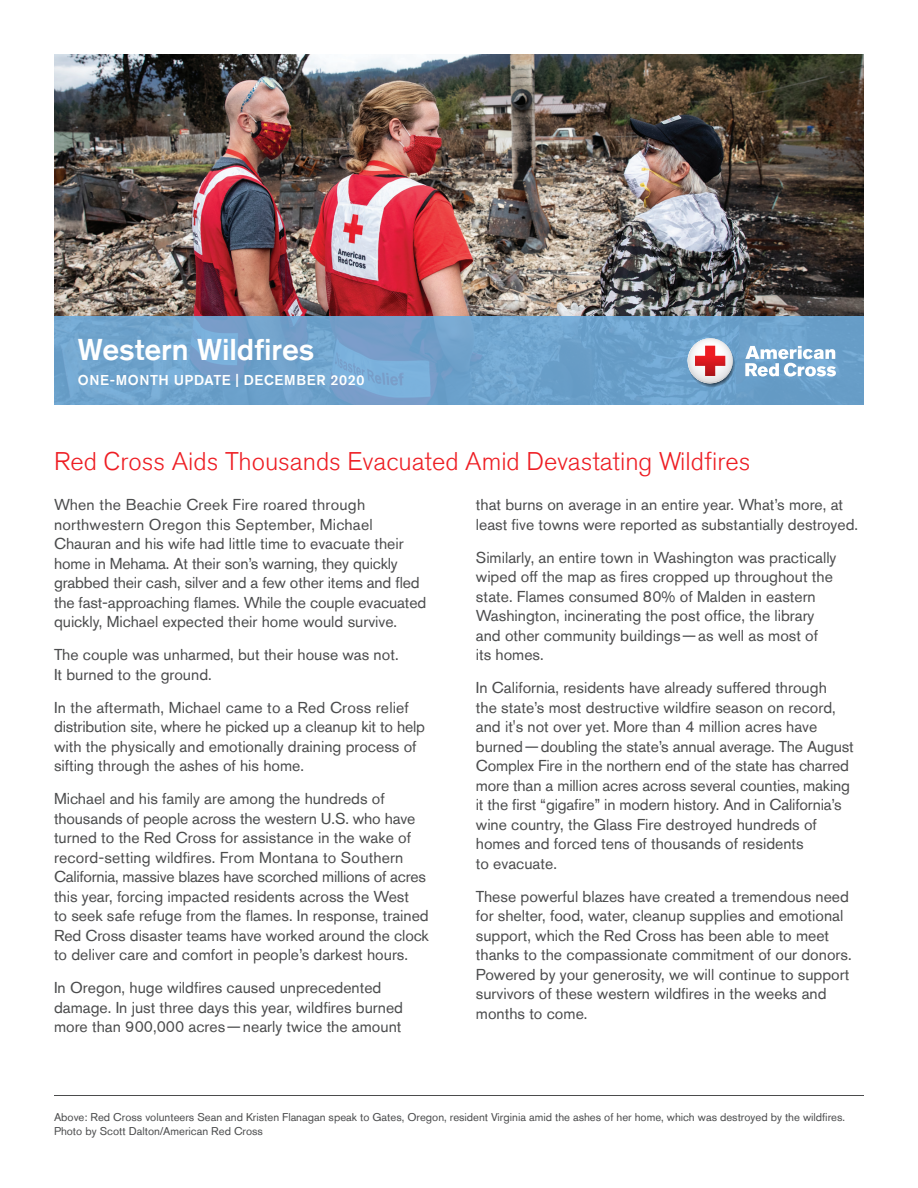
<style>
.page{position:relative;width:918px;height:1188px;background:#fff}
.page>*{position:absolute;margin:0;border:0;box-sizing:border-box;transform-origin:0 0}
.Report_Title{font:500 30px "Akzidenz Grotesk Std";color:#fff}
.Level_1_Subhead{font:300 25.5px "Akzidenz Grotesk Std";color:#ee1d23}
.Body_Text{font:15.75px/19.5px "Akzidenz Grotesk Std";color:#4b4c4d}
.Subtitle{font:500 14.25px "Akzidenz Grotesk Std";letter-spacing:.04em;color:#fff}
.Photo_Credit{font:11.25px/13.5px "Akzidenz Grotesk Std";color:#4b4c4d}
</style>
<div class="page">
<img style="left:54px;top:54px;width:810px;height:262px">
<svg style="left:54px;top:316px;width:810px;height:89px;fill:#70a1cb"></svg>
<hr style="left:54px;top:1095px;width:810px;height:1px;background:#4b4c4d">
<svg style="left:686px;top:337px;width:49px;height:50px"></svg>
<svg style="left:745px;top:346px;width:91px;height:31px"></svg>
<p class="Report_Title" style="left:78px;top:331px;width:238px">Western Wildfires</p>
<p class="Subtitle" style="left:78px;top:371px;width:288px">ONE-MONTH UPDATE | DECEMBER 2020</p>
<p class="Level_1_Subhead" style="left:54px;top:447px;width:698px">Red Cross Aids Thousands Evacuated Amid Devastating Wildfires</p>
<p class="Body_Text" style="left:54px;top:495px;width:374px">When the Beachie Creek Fire roared through northwestern Oregon this September, Michael Chauran and his wife had little time to evacuate their home in Mehama. At their son’s warning, they quickly grabbed their cash, silver and a few other items and fled the fast-approaching flames. While the couple evacuated quickly, Michael expected their home would survive.</p>
<p class="Body_Text" style="left:54px;top:645px;width:346px">The couple was unharmed, but their house was not.<br>It burned to the ground.</p>
<p class="Body_Text" style="left:54px;top:697px;width:373px">In the aftermath, Michael came to a Red Cross relief distribution site, where he picked up a cleanup kit to help with the physically and emotionally draining process of sifting through the ashes of his home.</p>
<p class="Body_Text" style="left:54px;top:789px;width:376px">Michael and his family are among the hundreds of thousands of people across the western U.S. who have turned to the Red Cross for assistance in the wake of record-setting wildfires. From Montana to Southern California, massive blazes have scorched millions of acres this year, forcing impacted residents across the West<br>to seek safe refuge from the flames. In response, trained Red Cross disaster teams have worked around the clock to deliver care and comfort in people’s darkest hours.</p>
<p class="Body_Text" style="left:54px;top:978px;width:351px">In Oregon, huge wildfires caused unprecedented damage. In just three days this year, wildfires burned more than 900,000 acres— nearly twice the amount</p>
<p class="Body_Text" style="left:476px;top:495px;width:384px">that burns on average in an entire year. What’s more, at least five towns were reported as substantially destroyed.</p>
<p class="Body_Text" style="left:476px;top:547px;width:362px">Similarly, an entire town in Washington was practically wiped off the map as fires cropped up throughout the state. Flames consumed 80% of Malden in eastern Washington, incinerating the post office, the library and other community buildings— as well as most of its homes.</p>
<p class="Body_Text" style="left:476px;top:678px;width:379px">In California, residents have already suffered through<br>the state’s most destructive wildfire season on record, and it's not over yet. More than 4 million acres have burned— doubling the state’s annual average. The August Complex Fire in the northern end of the state has charred more than a million acres across several counties, making it the first “gigafire” in modern history. And in California’s wine country, the Glass Fire destroyed hundreds of homes and forced tens of thousands of residents<br>to evacuate.</p>
<p class="Body_Text" style="left:476px;top:886px;width:377px">These powerful blazes have created a tremendous need for shelter, food, water, cleanup supplies and emotional support, which the Red Cross has been able to meet thanks to the compassionate commitment of our donors.<br>Powered by your generosity, we will continue to support survivors of these western wildfires in the weeks and months to come.</p>
<p class="Photo_Credit" style="left:54px;top:1110px;width:793px">Above: Red Cross volunteers Sean and Kristen Flanagan speak to Gates, Oregon, resident Virginia amid the ashes of her home, which was destroyed by the wildfires.<br>Photo by Scott Dalton/American Red Cross</p>
</div>
